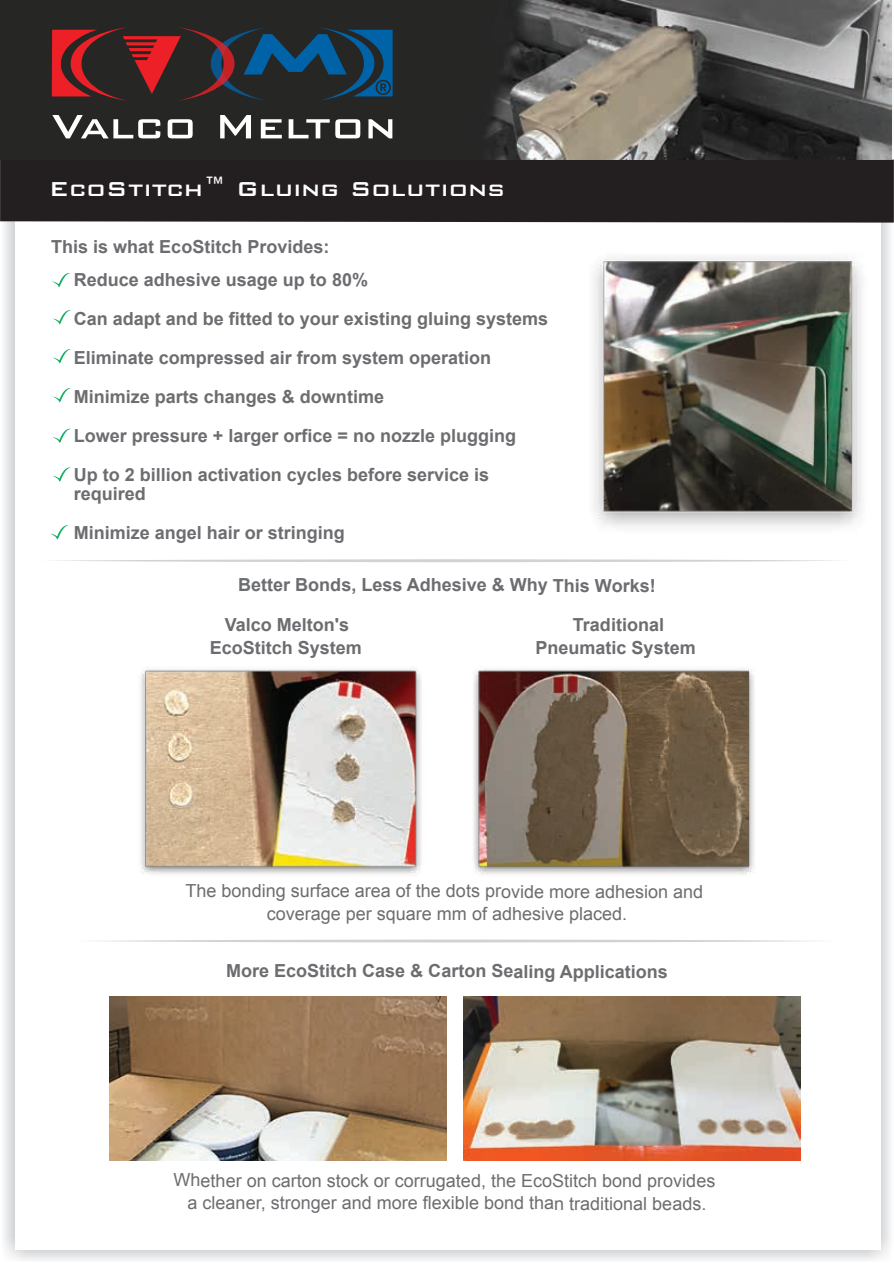
<style>
.page{position:relative;width:894px;height:1263px;background:#fff}
.page>*{position:absolute;margin:0;border:0;box-sizing:border-box;transform-origin:0 0}
.t1{font:500 27px "Bank Gothic BT";color:#fff}
.t2{font:700 18px/39px "Arial";color:#6c6d70;text-align:center}
.t3{font:18px/22.5px "Arial";color:#6c6d70;text-align:center}
</style>
<div class="page">
<img style="left:4px;top:0;width:888px;height:1260px">
<div style="left:15px;top:13px;width:864px;height:1237px;background:#fff"></div>
<svg style="left:52px;top:273px;width:18px;height:14px"></svg>
<svg style="left:53px;top:310px;width:18px;height:14px"></svg>
<svg style="left:53px;top:349px;width:18px;height:14px"></svg>
<svg style="left:53px;top:388px;width:18px;height:14px"></svg>
<svg style="left:53px;top:428px;width:18px;height:15px"></svg>
<svg style="left:53px;top:467px;width:18px;height:14px"></svg>
<svg style="left:51px;top:525px;width:17px;height:14px"></svg>
<div style="left:0;top:158px;width:893px;height:65px;background:#231f20"></div>
<img style="left:141px;top:666px;width:614px;height:277px">
<svg style="left:99px;top:939px;width:714px;height:3px"></svg>
<svg style="left:57px;top:559px;width:506px;height:3px"></svg>
<img style="left:110px;top:996px;width:336px;height:164px">
<img style="left:463px;top:996px;width:336px;height:164px">
<img style="left:563px;top:234px;width:329px;height:330px">
<img style="left:0;top:0;width:891px;height:160px">
<svg style="left:52px;top:115px;width:340px;height:23px"></svg>
<svg style="left:52px;top:27px;width:340px;height:74px;background:#3d2f3b"></svg>
<h1 class="t1" style="left:49px;top:174px;width:458px">EcoStitch™ Gluing Solutions</h1>
<p class="t2" style="left:51px;top:228px;width:280px">This is what EcoStitch Provides:</p>
<p class="t2" style="left:74px;top:260px;width:476px;text-align:left">Reduce adhesive usage up to 80%<br>Can adapt and be fitted to your existing gluing systems Eliminate compressed air from system operation Minimize parts changes &amp; downtime<br>Lower pressure + larger orfice = no nozzle plugging<br>Up to 2 billion activation cycles before service is</p>
<p class="t2" style="left:74px;top:475px;width:273px;text-align:left">required<br>Minimize angel hair or stringing</p>
<p class="t2" style="left:238px;top:566px;width:419px">Better Bonds, Less Adhesive &amp; Why This Works!</p>
<p class="t2" style="left:535px;top:614px;width:162px;line-height:22.5px">Traditional<br>Pneumatic System</p>
<p class="t2" style="left:210px;top:614px;width:154px;line-height:22.5px">Valco Melton's<br>EcoStitch System</p>
<p class="t3" style="left:185px;top:880px;width:519px">The bonding surface area of the dots provide more adhesion and coverage per square mm of adhesive placed.</p>
<p class="t2" style="left:226px;top:952px;width:443px">More EcoStitch Case &amp; Carton Sealing Applications</p>
<p class="t3" style="left:173px;top:1169px;width:543px">Whether on carton stock or corrugated, the EcoStitch bond provides a cleaner, stronger and more flexible bond than traditional beads.</p>
</div>
